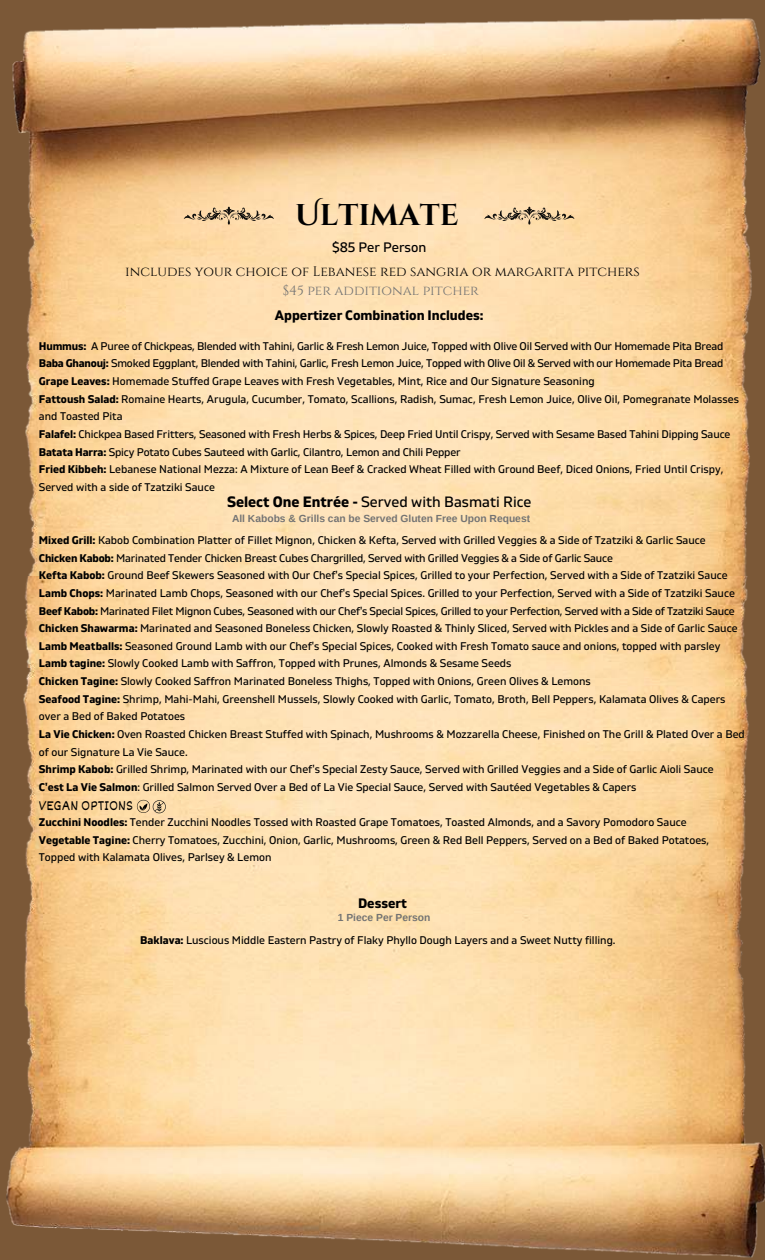
<style>
.page{position:relative;width:765px;height:1260px;background:#fff}
.page>*{position:absolute;margin:0;border:0;box-sizing:border-box;transform-origin:0 0}
.t1{font:700 30px "Cinzel Decorative";color:#000}
.t2{font:15px "Gilam";color:#000}
.t3{font:15px "Dekko";color:#000}
.t4{font:13.75px "Cinzel";color:#000}
.t5{font:700 13.75px "Gilam";color:#000}
.t6{font:13.75px "Cinzel";color:#737373}
.t7{font:13.75px "Gilam";color:#000}
.t8{font:11.12px/17.6px "Gilam";color:#000}
.t9{font:700 10.25px "Arimo";color:#737373}
.s1{font-weight:700}
</style>
<div class="page">
<img style="left:0;top:0;width:765px;height:576px">
<img style="left:0;top:576px;width:765px;height:684px">
<svg style="left:484px;top:207px;width:91px;height:18px;background:#d1b68f"></svg>
<svg style="left:184px;top:207px;width:90px;height:18px;background:#d0b48d"></svg>
<svg style="left:137px;top:800px;width:29px;height:13px"></svg>
<h1 class="t1" style="left:295px;top:196px;width:165px">Ultimate</h1>
<p class="t7" style="left:332px;top:237px;width:96px">$85 Per Person</p>
<p class="t4" style="left:125px;top:263px;width:516px">includes your choice of Lebanese red sangria or margarita pitchers</p>
<p class="t6" style="left:283px;top:282px;width:198px">$45 per additional pitcher</p>
<p class="t5" style="left:275px;top:305px;width:210px">Appertizer Combination Includes:</p>
<p class="t8" style="left:39px;top:337px;width:702px"><span class="s1">Hummus:</span> A Puree of Chickpeas, Blended with Tahini, Garlic &amp; Fresh Lemon Juice, Topped with Olive Oil Served with Our Homemade Pita Bread <span class="s1">Baba Ghanouj:</span> Smoked Eggplant, Blended with Tahini, Garlic, Fresh Lemon Juice, Topped with Olive Oil &amp; Served with our Homemade Pita Bread <span class="s1">Grape Leaves:</span> Homemade Stuffed Grape Leaves with Fresh Vegetables, Mint, Rice and Our Signature Seasoning<br><span class="s1">Fattoush Salad:</span> Romaine Hearts, Arugula, Cucumber, Tomato, Scallions, Radish, Sumac, Fresh Lemon Juice, Olive Oil, Pomegranate Molasses and Toasted Pita<br><span class="s1">Falafel:</span> Chickpea Based Fritters, Seasoned with Fresh Herbs &amp; Spices, Deep Fried Until Crispy, Served with Sesame Based Tahini Dipping Sauce <span class="s1">Batata Harra:</span> Spicy Potato Cubes Sauteed with Garlic, Cilantro, Lemon and Chili Pepper<br><span class="s1">Fried Kibbeh:</span> Lebanese National Mezza: A Mixture of Lean Beef &amp; Cracked Wheat Filled with Ground Beef, Diced Onions, Fried Until Crispy, Served with a side of Tzatziki Sauce</p>
<h2 class="t2" style="left:227px;top:491px;width:306px"><span class="s1">Select One Entrée -</span> Served with Basmati Rice</h2>
<p class="t9" style="left:232px;top:512px;width:300px">All Kabobs &amp; Grills can be Served Gluten Free Upon Request</p>
<p class="t8" style="left:39px;top:531px;width:707px"><span class="s1">Mixed Grill:</span> Kabob Combination Platter of Fillet Mignon, Chicken &amp; Kefta, Served with Grilled Veggies &amp; a Side of Tzatziki &amp; Garlic Sauce <span class="s1">Chicken Kabob:</span> Marinated Tender Chicken Breast Cubes Chargrilled, Served with Grilled Veggies &amp; a Side of Garlic Sauce<br><span class="s1">Kefta Kabob:</span> Ground Beef Skewers Seasoned with Our Chef's Special Spices, Grilled to your Perfection, Served with a Side of Tzatziki Sauce <span class="s1">Lamb Chops:</span> Marinated Lamb Chops, Seasoned with our Chef's Special Spices. Grilled to your Perfection, Served with a Side of Tzatziki Sauce <span class="s1">Beef Kabob:</span> Marinated Filet Mignon Cubes, Seasoned with our Chef's Special Spices, Grilled to your Perfection, Served with a Side of Tzatziki Sauce <span class="s1">Chicken Shawarma:</span> Marinated and Seasoned Boneless Chicken, Slowly Roasted &amp; Thinly Sliced, Served with Pickles and a Side of Garlic Sauce <span class="s1">Lamb Meatballs:</span> Seasoned Ground Lamb with our Chef's Special Spices, Cooked with Fresh Tomato sauce and onions, topped with parsley <span class="s1">Lamb tagine:</span> Slowly Cooked Lamb with Saffron, Topped with Prunes, Almonds &amp; Sesame Seeds<br><span class="s1">Chicken Tagine:</span> Slowly Cooked Saffron Marinated Boneless Thighs, Topped with Onions, Green Olives &amp; Lemons<br><span class="s1">Seafood Tagine:</span> Shrimp, Mahi-Mahi, Greenshell Mussels, Slowly Cooked with Garlic, Tomato, Broth, Bell Peppers, Kalamata Olives &amp; Capers over a Bed of Baked Potatoes<br><span class="s1">La Vie Chicken:</span> Oven Roasted Chicken Breast Stuffed with Spinach, Mushrooms &amp; Mozzarella Cheese, Finished on The Grill &amp; Plated Over a Bed of our Signature La Vie Sauce.<br><span class="s1">Shrimp Kabob:</span> Grilled Shrimp, Marinated with our Chef's Special Zesty Sauce, Served with Grilled Veggies and a Side of Garlic Aioli Sauce<br><span class="s1">C'est La Vie Salmon</span>: Grilled Salmon Served Over a Bed of La Vie Special Sauce, Served with Sautéed Vegetables &amp; Capers</p>
<p class="t8" style="left:39px;top:813px;width:672px"><span class="s1">Zucchini Noodles:</span> Tender Zucchini Noodles Tossed with Roasted Grape Tomatoes, Toasted Almonds, and a Savory Pomodoro Sauce<br><span class="s1">Vegetable Tagine:</span> Cherry Tomatoes, Zucchini, Onion, Garlic, Mushrooms, Green &amp; Red Bell Peppers, Served on a Bed of Baked Potatoes,<br>Topped with Kalamata Olives, Parlsey &amp; Lemon</p>
<h2 class="t3" style="left:39px;top:796px;width:96px">VEGAN OPTIONS</h2>
<p class="t5" style="left:358px;top:893px;width:50px">Dessert</p>
<p class="t8" style="left:140px;top:931px;width:477px"><span class="s1">Baklava:</span> Luscious Middle Eastern Pastry of Flaky Phyllo Dough Layers and a Sweet Nutty filling.</p>
<p class="t9" style="left:338px;top:911px;width:94px">1 Piece Per Person</p>
</div>
